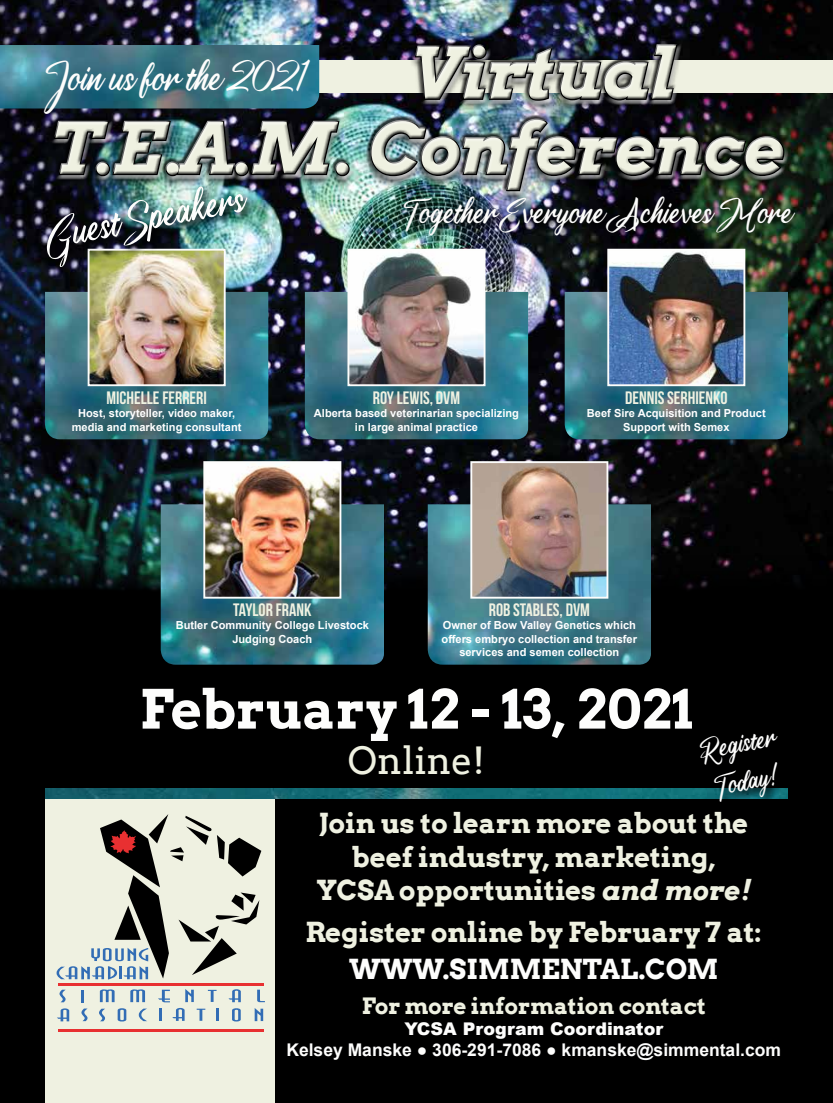
<style>
.page{position:relative;width:833px;height:1103px;background:#fff}
.page>*{position:absolute;margin:0;border:0;box-sizing:border-box;transform-origin:0 0}
.t1{font:italic 700 70px "Arvo";color:#eff1e1}
.t2{font:700 53.75px "Arvo";color:#fdfdfc}
.t3{font:46.88px "a Antara Distance";color:#fdfdfc}
.t4{font:45px "a Antara Distance";color:#fdfdfc}
.t5{font:38.62px "a Antara Distance";color:#fdfdfc}
.t6{font:37.5px "Arvo";color:#eff1e1}
.t7{font:32.12px/38.5px "a Antara Distance";color:#fdfdfc}
.t8{font:700 27.62px/33.1px "Arvo";color:#eff1e1;text-align:center}
.t9{font:700 27.62px "Arvo";color:#fdfdfc}
.t10{font:700 22.5px "Arvo";color:#eff1e1}
.t11{font:18px "Bebas Neue";color:#eff1e1}
.t12{font:700 17.5px "Arial";color:#fdfdfc}
.t13{font:900 17.5px "Arial";color:#fdfdfc}
.t14{font:700 11.12px/13.2px "Arial";color:#fff;text-align:center}
.s1{font-style:italic}
</style>
<div class="page">
<img style="left:0;top:0;width:832px;height:551px">
<div style="left:0;top:551px;width:832px;height:551px;background:#000"></div>
<div style="left:45px;top:789px;width:229px;height:313px;background:#eff1e1"></div>
<div style="left:290px;top:60px;width:542px;height:33px;background:#eff1e1"></div>
<div style="left:48px;top:118px;width:743px;height:86px;background:#000;opacity:.75"></div>
<div style="left:49px;top:114px;width:736px;height:80px;background:#fff;opacity:.75"></div>
<div style="left:50px;top:118px;width:739px;height:78px;background:#000;opacity:.75"></div>
<div style="left:408px;top:42px;width:276px;height:71px;background:#000;opacity:.75"></div>
<div style="left:410px;top:39px;width:271px;height:64px;background:#fff;opacity:.75"></div>
<div style="left:411px;top:41px;width:271px;height:64px;background:#000;opacity:.75"></div>
<img style="left:0;top:45px;width:319px;height:63px">
<img style="left:401px;top:194px;width:404px;height:52px">
<img style="left:45px;top:789px;width:743px;height:9px">
<img style="left:45px;top:292px;width:223px;height:147px">
<img style="left:91px;top:277px;width:132px;height:106px">
<div style="left:88px;top:249px;width:138px;height:137px;border:2px solid #fdfdfc"></div>
<img style="left:161px;top:504px;width:223px;height:160px">
<img style="left:206px;top:464px;width:132px;height:131px">
<div style="left:203px;top:461px;width:138px;height:137px;border:2px solid #fdfdfc"></div>
<img style="left:428px;top:504px;width:223px;height:160px">
<img style="left:473px;top:464px;width:132px;height:131px">
<div style="left:470px;top:461px;width:138px;height:137px;border:2px solid #fdfdfc"></div>
<img style="left:305px;top:292px;width:223px;height:147px">
<img style="left:350px;top:252px;width:132px;height:131px">
<div style="left:347px;top:249px;width:138px;height:137px;border:2px solid #fdfdfc"></div>
<img style="left:564px;top:292px;width:224px;height:147px">
<img style="left:610px;top:252px;width:132px;height:131px">
<div style="left:607px;top:249px;width:138px;height:137px;border:2px solid #fdfdfc"></div>
<div style="left:697px;top:731px;width:90px;height:81px;background:#000"></div>
<img style="left:44px;top:184px;width:214px;height:93px">
<svg style="left:57px;top:814px;width:204px;height:165px"></svg>
<svg style="left:118px;top:1008px;width:8px;height:13px"></svg>
<svg style="left:232px;top:1008px;width:9px;height:13px"></svg>
<svg style="left:139px;top:1008px;width:8px;height:13px"></svg>
<svg style="left:57px;top:1008px;width:12px;height:13px"></svg>
<svg style="left:81px;top:1008px;width:7px;height:13px"></svg>
<svg style="left:99px;top:1008px;width:6px;height:13px"></svg>
<svg style="left:228px;top:989px;width:13px;height:13px"></svg>
<svg style="left:81px;top:990px;width:3px;height:12px"></svg>
<svg style="left:59px;top:989px;width:7px;height:13px"></svg>
<svg style="left:100px;top:989px;width:15px;height:13px"></svg>
<svg style="left:130px;top:989px;width:15px;height:13px"></svg>
<svg style="left:158px;top:989px;width:61px;height:32px"></svg>
<svg style="left:255px;top:989px;width:10px;height:32px"></svg>
<hr style="left:58px;top:982px;width:205px;height:3px;background:#e83031">
<hr style="left:58px;top:1029px;width:205px;height:2px;background:#e83031">
<h3 class="t4" style="left:43px;top:48px;width:263px">Join us for the 2021</h3>
<h1 class="t1" style="left:410px;top:34px;width:264px">Virtual</h1>
<h1 class="t1" style="left:50px;top:109px;width:733px">T.E.A.M. Conference</h1>
<h3 class="t3" style="left:41px;top:206px;width:202px;rotate:-11deg">Guest Speakers</h3>
<h3 class="t5" style="left:401px;top:187px;width:392px">Together Everyone Achieves More</h3>
<h3 class="t11" style="left:106px;top:388px;width:102px">MICHELLE FERRERI</h3>
<p class="t14" style="left:72px;top:407px;width:171px">Host, storyteller, video maker, media and marketing consultant</p>
<h3 class="t11" style="left:373px;top:388px;width:89px">ROY LEWIS, DVM</h3>
<p class="t14" style="left:314px;top:407px;width:206px">Alberta based veterinarian specializing in large animal practice</p>
<h3 class="t11" style="left:625px;top:388px;width:104px">DENNIS SERHIENKO</h3>
<p class="t14" style="left:587px;top:407px;width:180px">Beef Sire Acquisition and Product<br>Support with Semex</p>
<h3 class="t11" style="left:233px;top:600px;width:80px">TAYLOR FRANK</h3>
<p class="t14" style="left:176px;top:619px;width:195px">Butler Community College Livestock<br>Judging Coach</p>
<h3 class="t11" style="left:489px;top:600px;width:103px">ROB STABLES, DVM</h3>
<p class="t14" style="left:441px;top:619px;width:197px">Owner of Bow Valley Genetics which offers embryo collection and transfer services and semen collection</p>
<h2 class="t2" style="left:140px;top:678px;width:555px">February 12 - 13, 2021</h2>
<h3 class="t6" style="left:348px;top:738px;width:139px">Online!</h3>
<h3 class="t8" style="left:316px;top:807px;width:436px">Join us to learn more about the beef industry, marketing,<br>YCSA opportunities <span class="s1">and more!</span></h3>
<h3 class="t8" style="left:305px;top:915px;width:458px">Register online by February 7 at:</h3>
<h3 class="t9" style="left:349px;top:953px;width:371px">WWW.SIMMENTAL.COM</h3>
<h3 class="t7" style="left:694px;top:730px;width:78px;rotate:-11deg">Register<br>Today!</h3>
<h3 class="t10" style="left:362px;top:993px;width:345px">For more information contact</h3>
<h3 class="t13" style="left:404px;top:1016px;width:260px">YCSA Program Coordinator</h3>
<h3 class="t12" style="left:286px;top:1037px;width:496px">Kelsey Manske ● 306-291-7086 ● kmanske@simmental.com</h3>
</div>
